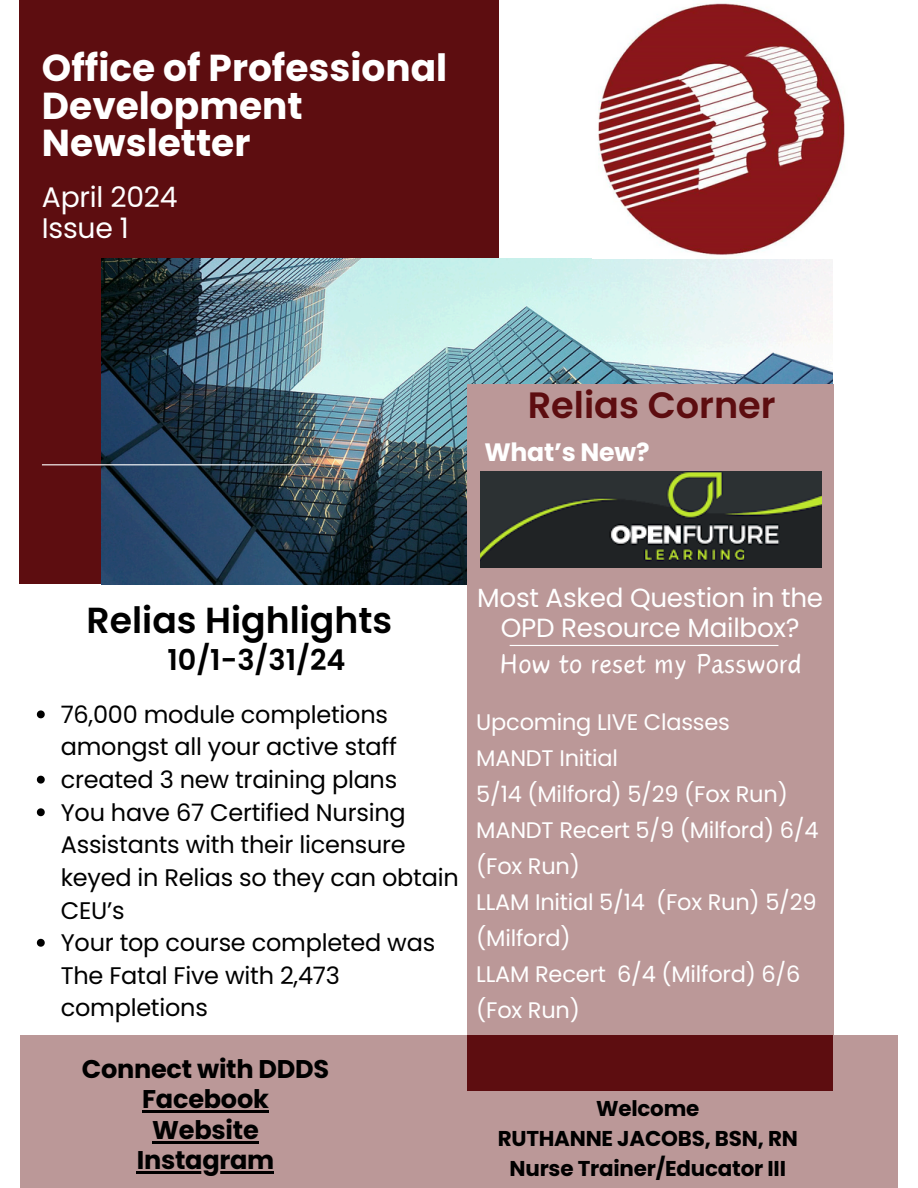
<style>
.page{position:relative;width:918px;height:1188px;background:#fff}
.page>*{position:absolute;margin:0;border:0;box-sizing:border-box;transform-origin:0 0}
.t1{font:700 37.5px/37.2px "Poppins";color:#fff}
.t2{font:600 36.6px "Poppins";color:#5d0d10}
.t3{font:600 36.3px "Poppins";color:#000}
.t4{font:34.5px "Canva Wander World";letter-spacing:-.01em;color:#fff}
.t5{font:600 28.8px "Poppins";color:#000}
.t6{font:28.2px/31.5px "Poppins";letter-spacing:-.01em;color:#fff}
.t7{font:26.25px/30.3px "Poppins";letter-spacing:-.01em;color:#fff;text-align:center}
.t8{font:700 25.65px/30.3px "Poppins";letter-spacing:-.01em;color:#000;text-align:center}
.t9{font:700 25.2px "Poppins";letter-spacing:-.01em;color:#fff}
.t10{font:24px/32.7px "Poppins";letter-spacing:-.01em;color:#000}
.t11{font:22.5px/36px "Poppins";letter-spacing:-.01em;color:#fff}
.t12{font:700 21.45px/29.8px "Poppins";letter-spacing:-.01em;color:#000;text-align:center}
</style>
<div class="page">
<div style="left:20px;top:0;width:479px;height:584px;background:#5d0d10"></div>
<div style="left:20px;top:1035px;width:878px;height:153px;background:#bb9898"></div>
<img style="left:101px;top:258px;width:731px;height:326px">
<div style="left:467px;top:384px;width:367px;height:651px;background:#bb9898"></div>
<hr style="left:42px;top:464px;width:269px;height:1px;background:#fff">
<div style="left:467px;top:1035px;width:366px;height:55px;background:#5d0d10"></div>
<img style="left:480px;top:472px;width:341px;height:95px">
<hr style="left:510px;top:645px;width:268px;height:1px;background:#fff">
<img style="left:593px;top:3px;width:252px;height:256px">
<hr style="left:142px;top:1111px;width:127px;height:2px;background:#000">
<hr style="left:152px;top:1141px;width:107px;height:2px;background:#000">
<hr style="left:137px;top:1171px;width:137px;height:3px;background:#000">
<svg style="left:37px;top:710px;width:8px;height:8px"></svg>
<svg style="left:37px;top:776px;width:8px;height:8px"></svg>
<svg style="left:37px;top:808px;width:8px;height:8px"></svg>
<svg style="left:37px;top:939px;width:8px;height:8px"></svg>
<h1 class="t1" style="left:42px;top:50px;width:407px">Office of Professional<br>Development<br>Newsletter</h1>
<h3 class="t6" style="left:42px;top:181px;width:137px">April 2024<br>Issue 1</h3>
<p class="t2" style="left:528px;top:380px;width:250px">Relias Corner</p>
<p class="t9" style="left:484px;top:434px;width:167px">What’s New?</p>
<h4 class="t3" style="left:87px;top:594px;width:307px">Relias Highlights</h4>
<h4 class="t5" style="left:167px;top:639px;width:180px">10/1-3/31/24</h4>
<p class="t10" style="left:61px;top:698px;width:338px">76,000 module completions amongst all your active staff</p>
<p class="t10" style="left:61px;top:763px;width:338px">created 3 new training plans</p>
<p class="t10" style="left:61px;top:796px;width:399px">You have 67 Certified Nursing<br>Assistants with their licensure keyed in Relias so they can obtain<br>CEU’s</p>
<h6 class="t10" style="left:61px;top:926px;width:376px">Your top course completed was<br>The Fatal Five with 2,473 completions</h6>
<p class="t8" style="left:82px;top:1054px;width:249px">Connect with DDDS<br>Facebook<br>Website</p>
<p class="t8" style="left:137px;top:1145px;width:139px">Instagram</p>
<h3 class="t7" style="left:477px;top:582px;width:347px">Most Asked Question in the<br>OPD Resource Mailbox?</h3>
<h3 class="t4" style="left:499px;top:649px;width:305px">How to reset my Password</h3>
<h1 class="t11" style="left:476px;top:704px;width:255px">Upcoming LIVE Classes</h1>
<p class="t11" style="left:476px;top:740px;width:143px">MANDT Initial</p>
<p class="t11" style="left:476px;top:776px;width:344px">5/14 (Milford) 5/29 (Fox Run)<br>MANDT Recert 5/9 (Milford) 6/4 (Fox Run)</p>
<p class="t11" style="left:476px;top:884px;width:342px">LLAM Initial 5/14 (Fox Run) 5/29 (Milford)</p>
<p class="t11" style="left:476px;top:956px;width:326px">LLAM Recert 6/4 (Milford) 6/6 (Fox Run)</p>
<h2 class="t12" style="left:498px;top:1093px;width:302px">Welcome<br>RUTHANNE JACOBS, BSN, RN<br>Nurse Trainer/Educator III</h2>
</div>
